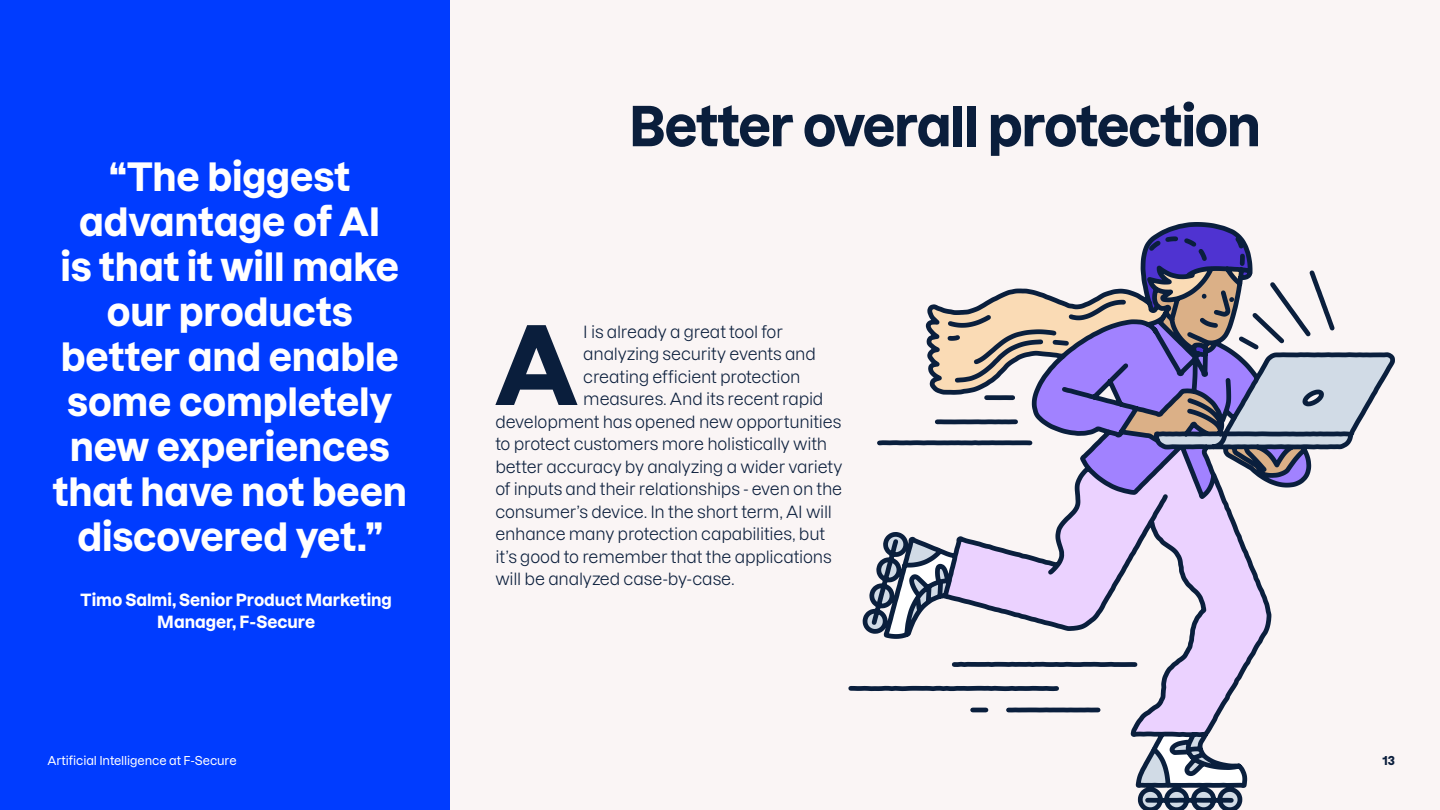
<style>
.page{position:relative;width:1440px;height:810px;background:#faf5f5}
.page>*{position:absolute;margin:0;border:0;box-sizing:border-box;transform-origin:0 0}
.t1{font:700 106.73px "Dazzed";color:#0a1e3c}
.t2{font:700 54px "Dazzed";letter-spacing:-.025em;color:#0a1e3c}
.t3{font:700 38.25px/45px "Dazzed";letter-spacing:-.005em;color:#fff;text-align:center}
.t4{font:16.5px "Dazzed";letter-spacing:-.01em;color:#0a1e3c}
.t5{font:700 16.5px/22.5px "Dazzed";letter-spacing:-.005em;color:#fff;text-align:center}
.t6{font:500 12px "Dazzed";letter-spacing:-.01em;color:#fff}
.t7{font:700 12px "Dazzed";color:#0a1e3c}
</style>
<div class="page">
<div style="left:0;top:0;width:450px;height:810px;background:#003cff"></div>
<svg style="left:848px;top:222px;width:547px;height:588px"></svg>
<h3 class="t3" style="left:53px;top:151px;width:356px">“The biggest advantage of AI<br>is that it will make our products better and enable some completely new experiences that have not been discovered yet.”</h3>
<p class="t5" style="left:81px;top:587px;width:313px">Timo Salmi, Senior Product Marketing<br>Manager, F-Secure</p>
<h2 class="t2" style="left:629px;top:83px;width:633px">Better overall protection</h2>
<h1 class="t1" style="left:495px;top:280px;width:85px">A</h1>
<p class="t4" style="left:583px;top:318px;width:201px">I is already a great tool for</p>
<p class="t4" style="left:583px;top:341px;width:234px">analyzing security events and</p>
<p class="t4" style="left:583px;top:363px;width:219px">creating efficient protection</p>
<p class="t4" style="left:583px;top:386px;width:242px">measures. And its recent rapid</p>
<p class="t4" style="left:495px;top:408px;width:348px">development has opened new opportunities</p>
<p class="t4" style="left:495px;top:431px;width:333px">to protect customers more holistically with</p>
<p class="t4" style="left:495px;top:453px;width:349px">better accuracy by analyzing a wider variety</p>
<p class="t4" style="left:495px;top:476px;width:348px">of inputs and their relationships - even on the</p>
<p class="t4" style="left:495px;top:498px;width:338px">consumer’s device. In the short term, AI will</p>
<p class="t4" style="left:495px;top:521px;width:331px">enhance many protection capabilities, but</p>
<p class="t4" style="left:495px;top:543px;width:338px">it’s good to remember that the applications</p>
<p class="t4" style="left:495px;top:566px;width:241px">will be analyzed case-by-case.</p>
<p class="t6" style="left:47px;top:751px;width:191px">Artificial Intelligence at F-Secure</p>
<p class="t7" style="left:1382px;top:751px;width:14px">13</p>
</div>
